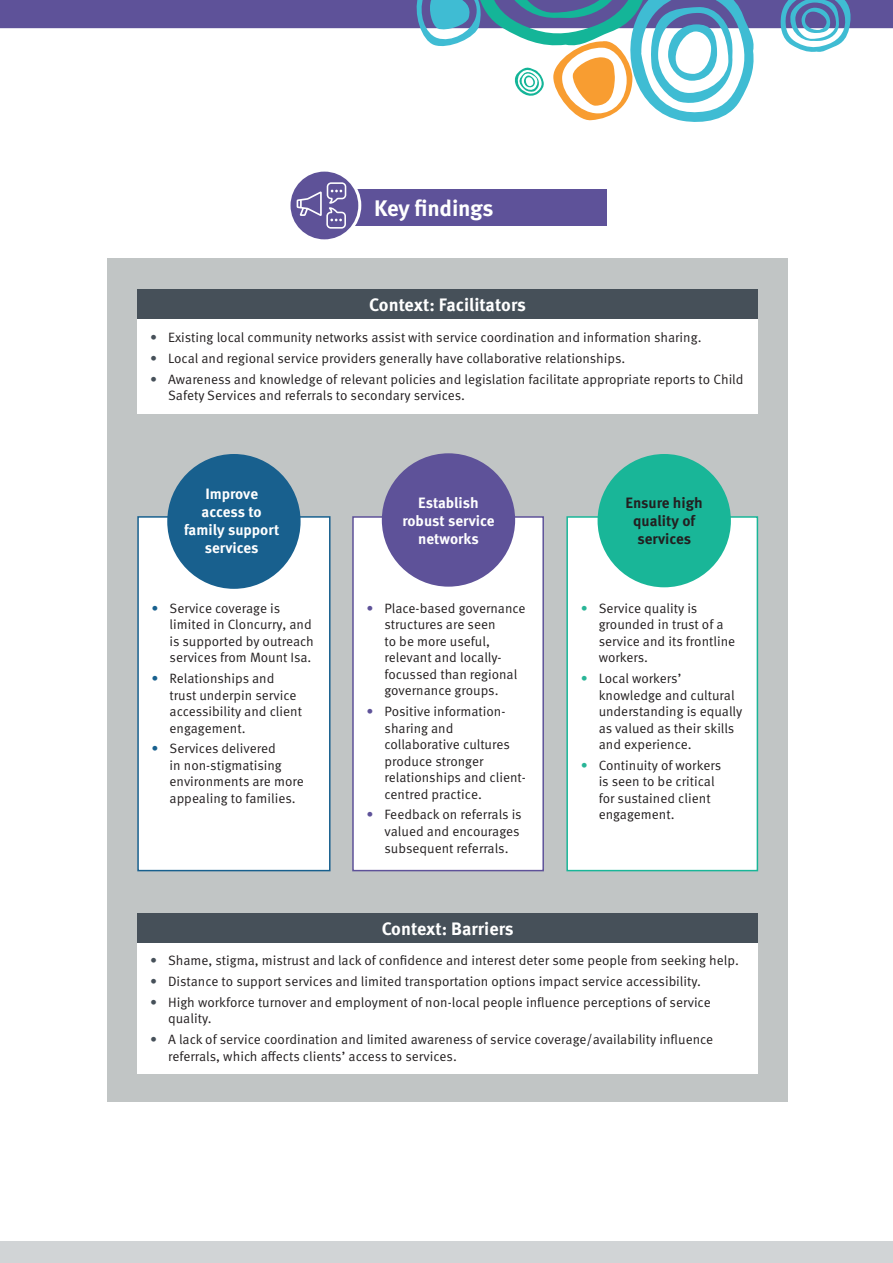
<style>
.page{position:relative;width:893px;height:1263px;background:#fff}
.page>*{position:absolute;margin:0;border:0;box-sizing:border-box;transform-origin:0 0}
.Heading_2{font:700 22.5px "Meta OT";letter-spacing:-.01em;color:#fff}
.Heading_3{font:700 18px "Meta OT";color:#fff}
.Heading_3-2{font:700 15px/18px "Meta OT";letter-spacing:-.005em;color:#fff;text-align:center}
.Heading_3-3{font:700 15px/18px "Meta OT";color:#231f20;text-align:center}
.t1{font:13.5px/16.5px "Meta OT";color:#231f20}
.s1{color:#465059}
.s2{color:#18608e}
.s3{color:#5e5299}
.s4{color:#29b597}
</style>
<div class="page">
<div style="left:0;top:1242px;width:893px;height:21px;background:#d1d4d6"></div>
<svg style="left:0;top:0;width:893px;height:121px"></svg>
<div style="left:108px;top:259px;width:680px;height:843px;background:#c1c5c5"></div>
<div style="left:137px;top:516px;width:194px;height:356px;background:#fff"></div>
<div style="left:167px;top:454px;width:134px;height:135px;background:#18608e;border-radius:50%"></div>
<div style="left:353px;top:517px;width:190px;height:353px;background:#fff"></div>
<div style="left:352px;top:516px;width:192px;height:355px;border:2px solid #5e5299"></div>
<div style="left:382px;top:453px;width:133px;height:134px;background:#5e5299;border-radius:50%"></div>
<div style="left:567px;top:517px;width:190px;height:353px;background:#fff"></div>
<div style="left:566px;top:516px;width:192px;height:355px;border:2px solid #19b698"></div>
<div style="left:598px;top:454px;width:133px;height:133px;background:#19b698;border-radius:50%"></div>
<div style="left:137px;top:942px;width:621px;height:132px;background:#fff"></div>
<div style="left:137px;top:319px;width:621px;height:94px;background:#fff"></div>
<div style="left:137px;top:913px;width:621px;height:30px;background:#465059"></div>
<div style="left:137px;top:290px;width:621px;height:29px;background:#465059"></div>
<div style="left:336px;top:189px;width:271px;height:37px;background:#5e5299"></div>
<svg style="left:289px;top:170px;width:71px;height:71px"></svg>
<div style="left:288px;top:169px;width:73px;height:73px;border:3px solid #fff;border-radius:50%"></div>
<svg style="left:297px;top:182px;width:49px;height:47px"></svg>
<p class="Heading_2" style="left:374px;top:194px;width:121px">Key findings</p>
<p class="Heading_3" style="left:369px;top:294px;width:158px">Context: Facilitators</p>
<p class="t1" style="left:150px;top:329px;width:553px"><span class="s1">•</span> Existing local community networks assist with service coordination and information sharing.</p>
<p class="t1" style="left:150px;top:350px;width:477px"><span class="s1">•</span> Local and regional service providers generally have collaborative relationships.</p>
<p class="t1" style="left:168px;top:371px;width:577px;text-indent:-18px"><span class="s1">•</span> Awareness and knowledge of relevant policies and legislation facilitate appropriate reports to Child<br>Safety Services and referrals to secondary services.</p>
<p class="Heading_3-2" style="left:184px;top:485px;width:97px">Improve access to family support services</p>
<p class="t1" style="left:170px;top:600px;width:146px;text-indent:-18px"><span class="s2">•</span> Service coverage is limited in Cloncurry, and is supported by outreach services from Mount Isa.</p>
<p class="t1" style="left:170px;top:670px;width:134px;text-indent:-18px"><span class="s2">•</span> Relationships and trust underpin service accessibility and client engagement.</p>
<p class="t1" style="left:170px;top:741px;width:136px;text-indent:-18px"><span class="s2">•</span> Services delivered<br>in non-stigmatising environments are more appealing to families.</p>
<p class="Heading_3-2" style="left:402px;top:494px;width:93px">Establish robust service networks</p>
<p class="t1" style="left:384px;top:600px;width:143px;text-indent:-18px"><span class="s3">•</span> Place-based governance structures are seen<br>to be more useful, relevant and locally&shy;focussed than regional governance groups.</p>
<p class="t1" style="left:384px;top:703px;width:143px;text-indent:-18px"><span class="s3">•</span> Positive information&shy;sharing and collaborative cultures produce stronger relationships and client&shy;centred practice.</p>
<p class="t1" style="left:384px;top:807px;width:139px;text-indent:-18px"><span class="s3">•</span> Feedback on referrals is valued and encourages subsequent referrals.</p>
<p class="Heading_3" style="left:382px;top:917px;width:134px">Context: Barriers</p>
<p class="Heading_3-3" style="left:625px;top:494px;width:79px">Ensure high quality of services</p>
<p class="t1" style="left:599px;top:600px;width:138px;text-indent:-18px"><span class="s4">•</span> Service quality is grounded in trust of a service and its frontline workers.</p>
<p class="t1" style="left:599px;top:670px;width:145px;text-indent:-18px"><span class="s4">•</span> Local workers’ knowledge and cultural understanding is equally as valued as their skills and experience.</p>
<p class="t1" style="left:599px;top:757px;width:124px;text-indent:-18px"><span class="s4">•</span> Continuity of workers is seen to be critical for sustained client engagement.</p>
<p class="t1" style="left:150px;top:952px;width:590px"><span class="s1">•</span> Shame, stigma, mistrust and lack of confidence and interest deter some people from seeking help.</p>
<p class="t1" style="left:150px;top:973px;width:553px"><span class="s1">•</span> Distance to support services and limited transportation options impact service accessibility.</p>
<p class="t1" style="left:168px;top:994px;width:544px;text-indent:-18px"><span class="s1">•</span> High workforce turnover and employment of non-local people influence perceptions of service quality.</p>
<p class="t1" style="left:168px;top:1031px;width:547px;text-indent:-18px"><span class="s1">•</span> A lack of service coordination and limited awareness of service coverage/availability influence referrals, which affects clients’ access to services.</p>
</div>
